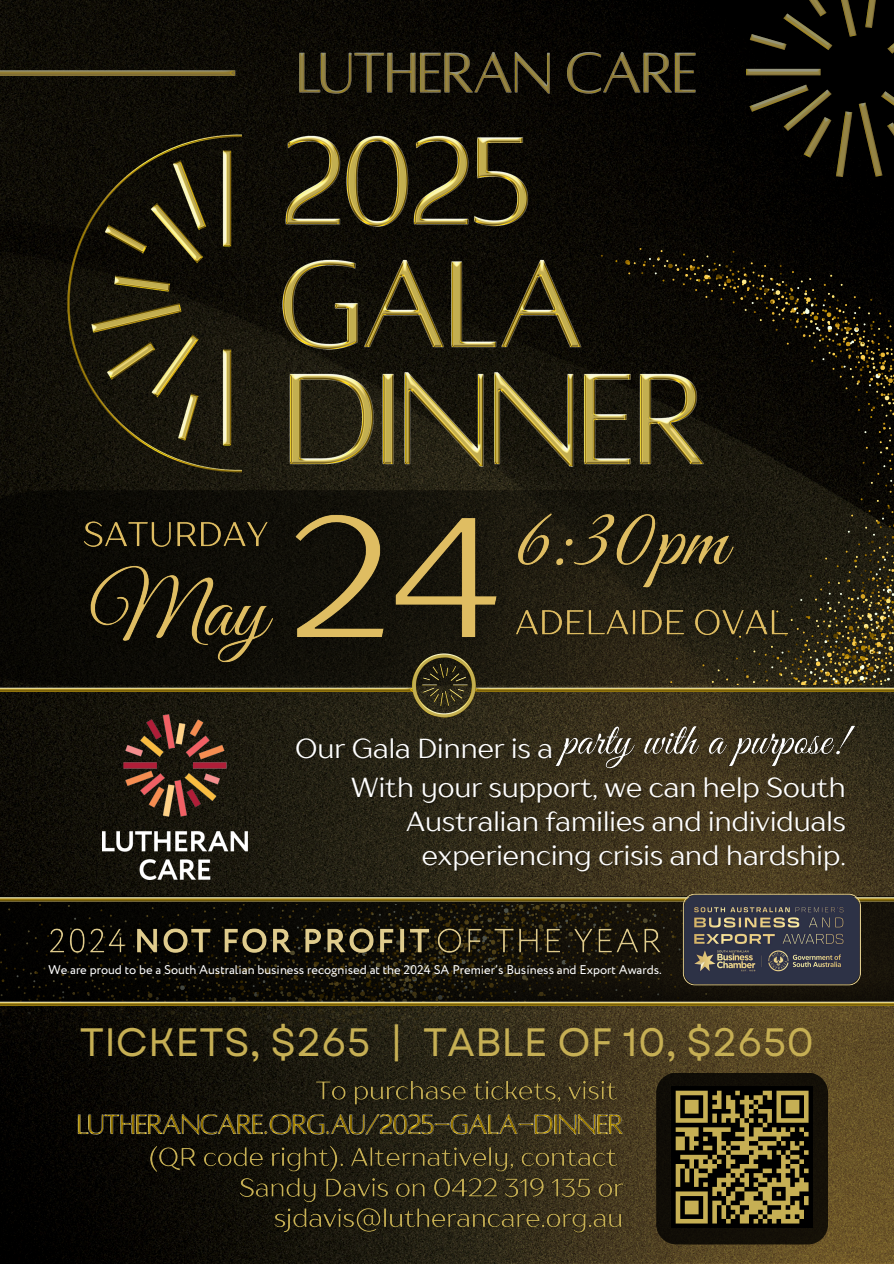
<style>
.page{position:relative;width:894px;height:1264px;background:#fff}
.page>*{position:absolute;margin:0;border:0;box-sizing:border-box;transform-origin:0 0}
.t1{font:39.6px "Garet";color:#c6af54}
.t2{font:27.3px "TT Drugs";color:#fff}
.t3{font:12.6px "Circe";color:#fff}
</style>
<div class="page">
<img style="left:0;top:0;width:893px;height:853px">
<div style="left:0;top:490px;width:103px;height:153px;background:#090804"></div>
<img style="left:103px;top:248px;width:790px;height:395px">
<svg style="left:0;top:967px;width:893px;height:11px;background:#120f07"></svg>
<img style="left:253px;top:144px;width:478px;height:109px">
<img style="left:241px;top:228px;width:383px;height:123px">
<img style="left:241px;top:351px;width:535px;height:132px">
<img style="left:49px;top:144px;width:192px;height:346px">
<img style="left:462px;top:643px;width:431px;height:114px">
<img style="left:0;top:643px;width:462px;height:114px">
<img style="left:0;top:30px;width:273px;height:114px">
<img style="left:0;top:853px;width:893px;height:114px">
<img style="left:388px;top:687px;width:116px;height:31px">
<img style="left:103px;top:714px;width:145px;height:165px">
<img style="left:273px;top:0;width:448px;height:207px">
<svg style="left:0;top:978px;width:893px;height:14px;background:#110e06"></svg>
<img style="left:0;top:1072px;width:893px;height:191px">
<img style="left:0;top:992px;width:893px;height:80px">
<img style="left:142px;top:1073px;width:489px;height:167px">
<img style="left:54px;top:1109px;width:593px;height:29px">
<div style="left:656px;top:1072px;width:171px;height:172px;background:#120e07;border-radius:20px"></div>
<img style="left:665px;top:0;width:56px;height:180px">
<img style="left:721px;top:0;width:172px;height:180px">
<svg style="left:682px;top:893px;width:178px;height:92px;background:#46474d"></svg>
<div style="left:671px;top:1086px;width:141px;height:141px;background:#000"></div>
<svg style="left:675px;top:1090px;width:133px;height:133px"></svg>
<img style="left:68px;top:545px;width:228px;height:143px">
<img style="left:75px;top:512px;width:178px;height:47px">
<img style="left:253px;top:473px;width:288px;height:214px">
<img style="left:495px;top:490px;width:261px;height:123px">
<img style="left:506px;top:600px;width:291px;height:46px">
<img style="left:541px;top:712px;width:327px;height:72px">
<img style="left:134px;top:918px;width:295px;height:50px">
<img style="left:30px;top:918px;width:104px;height:50px">
<img style="left:429px;top:918px;width:240px;height:50px">
<p class="t2" style="left:295px;top:731px;width:259px">Our Gala Dinner is a</p>
<p class="t2" style="left:350px;top:771px;width:496px">With your support, we can help South</p>
<p class="t2" style="left:406px;top:804px;width:441px">Australian families and individuals</p>
<p class="t2" style="left:421px;top:838px;width:425px">experiencing crisis and hardship.</p>
<p class="t3" style="left:49px;top:961px;width:614px">We are proud to be a South Australian business recognised at the 2024 SA Premier’s Business and Export Awards.</p>
<p class="t1" style="left:79px;top:1013px;width:736px">TICKETS, $265 | TABLE OF 10, $2650</p>
</div>
